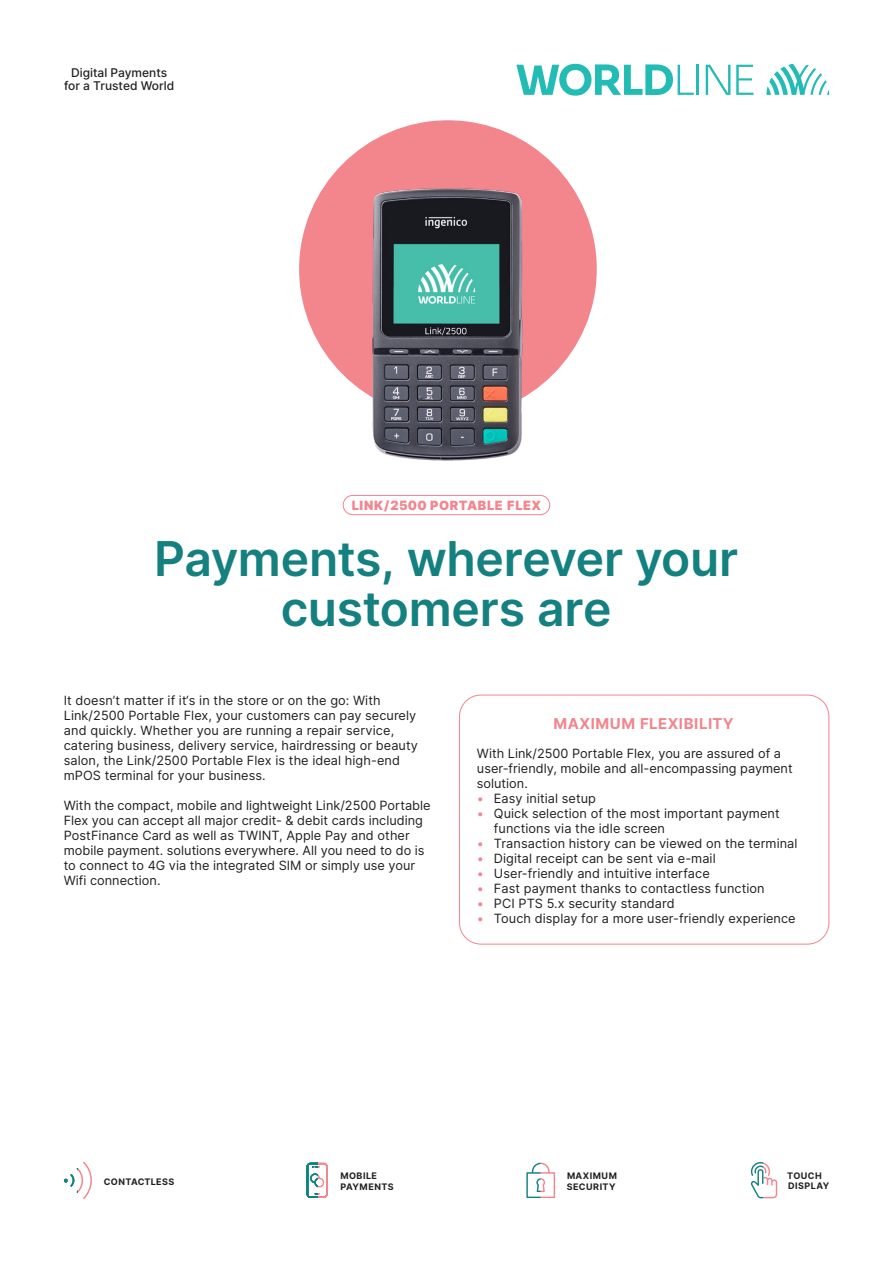
<style>
.page{position:relative;width:893px;height:1263px;background:#fff}
.page>*{position:absolute;margin:0;border:0;box-sizing:border-box;transform-origin:0 0}
.t1{font:600 48px/49.5px "Inter";letter-spacing:-.01em;color:#148080;text-align:center}
.t2{font:700 15px "Inter";letter-spacing:.025em;color:#f3858d}
.t3{font:12.75px/15px "Inter";letter-spacing:.005em;color:#231f20}
.t4{font:900 12.75px "Inter";letter-spacing:.04em;color:#f3858d}
.t5{font:500 12px/12.8px "Inter";color:#231f20;text-align:center}
.t6{font:700 9px/10.5px "Inter";letter-spacing:.05em;color:#231f20}
.s1{color:#f3858d}
</style>
<div class="page">
<div style="left:299px;top:120px;width:298px;height:298px;background:#f3858d;border-radius:50%"></div>
<svg style="left:766px;top:64px;width:63px;height:31px"></svg>
<hr style="left:697px;top:65px;width:2px;height:30px;background:#22bcb5">
<svg style="left:736px;top:65px;width:17px;height:30px"></svg>
<svg style="left:706px;top:65px;width:24px;height:30px"></svg>
<svg style="left:516px;top:64px;width:178px;height:32px"></svg>
<div style="left:459px;top:695px;width:370px;height:249px;border:1px solid #f3858d;border-radius:21px"></div>
<div style="left:343px;top:495px;width:207px;height:20px;border:1px solid #f3858d;border-radius:10px"></div>
<svg style="left:750px;top:1162px;width:27px;height:36px"></svg>
<svg style="left:64px;top:1161px;width:28px;height:38px"></svg>
<svg style="left:307px;top:1163px;width:21px;height:35px"></svg>
<svg style="left:526px;top:1163px;width:29px;height:35px"></svg>
<img style="left:362px;top:188px;width:172px;height:272px">
<p class="t5" style="left:64px;top:66px;width:112px">Digital Payments for a Trusted World</p>
<p class="t4" style="left:352px;top:496px;width:191px">LINK / 2500 PORTABLE FLEX</p>
<h1 class="t1" style="left:154px;top:533px;width:585px">Payments, wherever your customers are</h1>
<p class="t3" style="left:64px;top:693px;width:356px">It doesn’t matter if it‘s in the store or on the go: With Link/2500 Portable Flex, your customers can pay securely and quickly. Whether you are running a repair service, catering business, delivery service, hairdressing or beauty salon, the Link/2500 Portable Flex is the ideal high-end mPOS terminal for your business.</p>
<p class="t3" style="left:64px;top:798px;width:368px">With the compact, mobile and lightweight Link/2500 Portable Flex you can accept all major credit- &amp; debit cards including PostFinance Card as well as TWINT, Apple Pay and other mobile payment. solutions everywhere. All you need to do is to connect to 4G via the integrated SIM or simply use your Wifi connection.</p>
<p class="t2" style="left:554px;top:713px;width:182px">MAXIMUM FLEXIBILITY</p>
<p class="t3" style="left:477px;top:745px;width:317px">With Link/2500 Portable Flex, you are assured of a user-friendly, mobile and all-encompassing payment solution.</p>
<p class="t3" style="left:477px;top:790px;width:121px"><span class="s1">•</span> Easy initial setup</p>
<p class="t3" style="left:494px;top:805px;width:287px;text-indent:-17px"><span class="s1">•</span> Quick selection of the most important payment functions via the idle screen</p>
<p class="t3" style="left:477px;top:835px;width:322px"><span class="s1">•</span> Transaction history can be viewed on the terminal</p>
<p class="t3" style="left:477px;top:850px;width:240px"><span class="s1">•</span> Digital receipt can be sent via e-mail</p>
<p class="t3" style="left:477px;top:865px;width:234px"><span class="s1">•</span> User-friendly and intuitive interface</p>
<p class="t3" style="left:477px;top:880px;width:289px"><span class="s1">•</span> Fast payment thanks to contactless function</p>
<p class="t3" style="left:477px;top:895px;width:199px"><span class="s1">•</span> PCI PTS 5.x security standard</p>
<p class="t3" style="left:477px;top:910px;width:320px"><span class="s1">•</span> Touch display for a more user-friendly experience</p>
<p class="t6" style="left:104px;top:1176px;width:72px">CONTACTLESS</p>
<p class="t6" style="left:340px;top:1171px;width:55px">MOBILE<br>PAYMENTS</p>
<p class="t6" style="left:567px;top:1171px;width:52px">MAXIMUM<br>SECURITY</p>
<p class="t6" style="left:787px;top:1170px;width:44px">TOUCH<br>DISPLAY</p>
</div>
